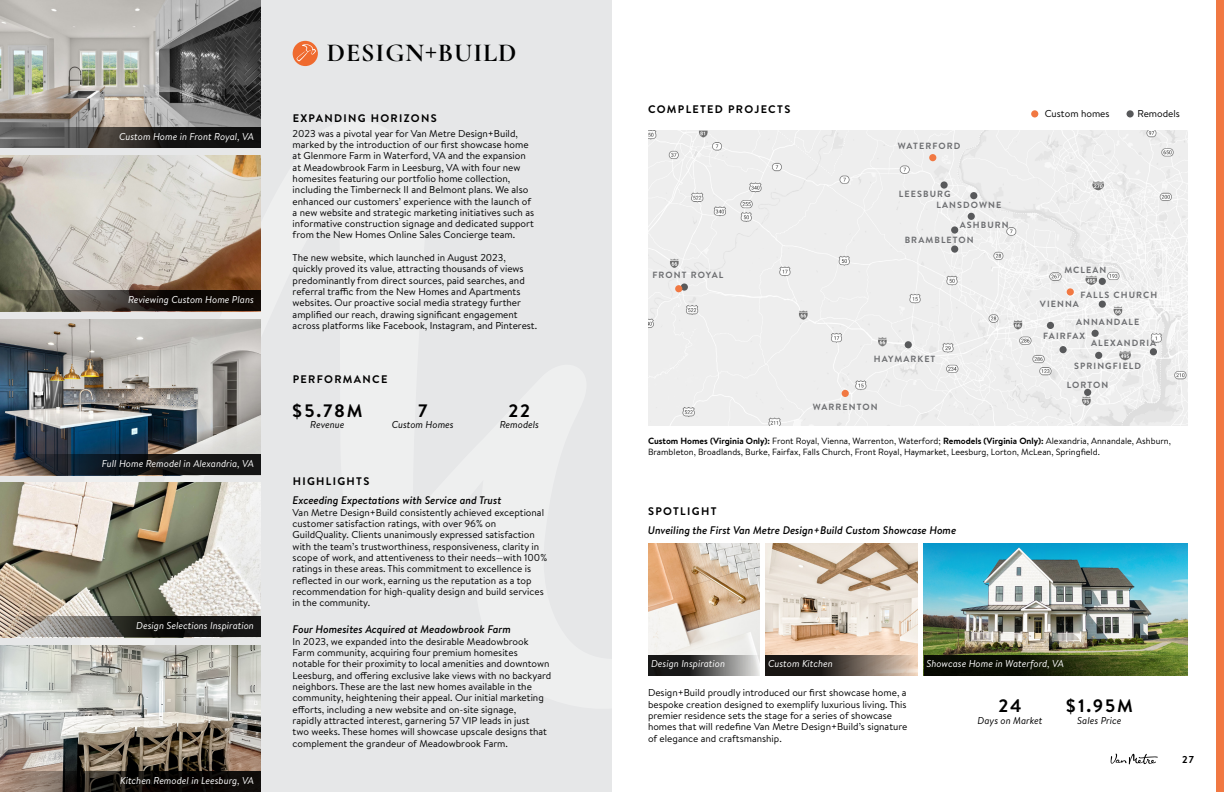
<style>
.page{position:relative;width:1224px;height:792px;background:#fff}
.page>*{position:absolute;margin:0;border:0;box-sizing:border-box;transform-origin:0 0}
.t1{font:700 26px "Cormorant Garamond";letter-spacing:.035em;color:#000101}
.t2{font:700 18px "Brandon Text";letter-spacing:.1em;color:#000}
.t3{font:italic 500 11px "Brandon Text";color:#000}
.t4{font:700 11px "Brandon Text";letter-spacing:.12em;color:#000}
.t5{font:10px/11.3px "Brandon Text";color:#000}
.t6{font:italic 10px "Brandon Text";color:#fff}
.t7{font:italic 10px "Brandon Text";color:#000}
.t8{font:700 10px "Brandon Text";color:#000}
.t9{font:9px/10.8px "Brandon Text";color:#000}
.t10{font:700 9px/11.1px "Brandon Text";letter-spacing:.12em;color:#6d6e71}
.s1{font-weight:700}
</style>
<div class="page">
<svg style="left:1111px;top:754px;width:47px;height:10px"></svg>
<div style="left:0;top:0;width:612px;height:792px;background:#e6e7e8"></div>
<img style="left:648px;top:131px;width:540px;height:294px">
<img style="left:648px;top:544px;width:112px;height:111px">
<img style="left:765px;top:544px;width:153px;height:111px">
<img style="left:924px;top:544px;width:264px;height:111px">
<svg style="left:648px;top:655px;width:112px;height:20px;background:#5b5a5a"></svg>
<svg style="left:765px;top:655px;width:153px;height:20px;background:#5e544b"></svg>
<svg style="left:924px;top:655px;width:264px;height:20px;background:#28320f"></svg>
<div style="left:1127px;top:110px;width:7px;height:7px;background:#58595b;border-radius:50%"></div>
<svg style="left:681px;top:283px;width:7px;height:8px"></svg>
<div style="left:941px;top:181px;width:7px;height:8px;background:#58595b;border-radius:50%"></div>
<div style="left:970px;top:192px;width:7px;height:7px;background:#58595b;border-radius:50%"></div>
<div style="left:968px;top:213px;width:7px;height:7px;background:#58595b;border-radius:50%"></div>
<div style="left:951px;top:226px;width:7px;height:8px;background:#58595b;border-radius:50%"></div>
<div style="left:951px;top:246px;width:7px;height:7px;background:#58595b;border-radius:50%"></div>
<div style="left:1047px;top:322px;width:7px;height:7px;background:#58595b;border-radius:50%"></div>
<div style="left:1099px;top:278px;width:7px;height:7px;background:#58595b;border-radius:50%"></div>
<div style="left:1092px;top:330px;width:7px;height:7px;background:#58595b;border-radius:50%"></div>
<div style="left:1099px;top:301px;width:7px;height:7px;background:#58595b;border-radius:50%"></div>
<div style="left:1060px;top:346px;width:7px;height:7px;background:#58595b;border-radius:50%"></div>
<div style="left:1095px;top:352px;width:7px;height:7px;background:#58595b;border-radius:50%"></div>
<div style="left:1150px;top:348px;width:7px;height:7px;background:#58595b;border-radius:50%"></div>
<div style="left:1084px;top:389px;width:7px;height:7px;background:#58595b;border-radius:50%"></div>
<div style="left:905px;top:341px;width:7px;height:7px;background:#58595b;border-radius:50%"></div>
<div style="left:1031px;top:110px;width:7px;height:7px;background:#f17842;border-radius:50%"></div>
<img style="left:0;top:0;width:261px;height:127px">
<img style="left:0;top:482px;width:261px;height:135px">
<img style="left:0;top:320px;width:261px;height:134px">
<img style="left:0;top:645px;width:261px;height:126px">
<img style="left:0;top:155px;width:261px;height:135px">
<svg style="left:0;top:290px;width:261px;height:21px;background:#342f27"></svg>
<svg style="left:0;top:127px;width:261px;height:21px;background:#363534"></svg>
<svg style="left:0;top:454px;width:261px;height:21px;background:#252526"></svg>
<svg style="left:0;top:617px;width:261px;height:20px;background:#4d4a46"></svg>
<svg style="left:0;top:771px;width:261px;height:21px;background:#302924"></svg>
<div style="left:1217px;top:0;width:7px;height:792px;background:#f17842"></div>
<div style="left:293px;top:41px;width:25px;height:25px;background:#ef6a2e;border-radius:50%"></div>
<svg style="left:297px;top:44px;width:19px;height:17px"></svg>
<div style="left:675px;top:285px;width:7px;height:7px;background:#f17842;border-radius:50%"></div>
<div style="left:929px;top:154px;width:7px;height:7px;background:#f17842;border-radius:50%"></div>
<div style="left:1067px;top:288px;width:7px;height:8px;background:#f17842;border-radius:50%"></div>
<div style="left:842px;top:390px;width:7px;height:7px;background:#f17842;border-radius:50%"></div>
<div style="left:1121px;top:335px;width:13px;height:10px;background:#eee"></div>
<p class="t6" style="left:119px;top:129px;width:136px">Custom Home in Front Royal, VA</p>
<p class="t6" style="left:128px;top:292px;width:127px">Reviewing Custom Home Plans</p>
<p class="t6" style="left:102px;top:457px;width:154px">Full Home Remodel in Alexandria, VA</p>
<p class="t6" style="left:136px;top:619px;width:119px">Design Selections Inspiration</p>
<p class="t6" style="left:120px;top:773px;width:135px">Kitchen Remodel in Leesburg, VA</p>
<h1 class="t1" style="left:327px;top:37px;width:191px">DESIGN+BUILD</h1>
<p class="t4" style="left:293px;top:111px;width:146px">EXPANDING HORIZONS</p>
<p class="t5" style="left:293px;top:127px;width:243px">2023 was a pivotal year for Van Metre Design+Build, marked by the introduction of our first showcase home at Glenmore Farm in Waterford, VA and the expansion at Meadowbrook Farm in Leesburg, VA with four new homesites featuring our portfolio home collection, including the Timberneck II and Belmont plans. We also enhanced our customers’ experience with the launch of a new website and strategic marketing initiatives such as informative construction signage and dedicated support from the New Homes Online Sales Concierge team.</p>
<p class="t5" style="left:293px;top:252px;width:246px">The new website, which launched in August 2023, quickly proved its value, attracting thousands of views predominantly from direct sources, paid searches, and referral traffic from the New Homes and Apartments websites. Our proactive social media strategy further amplified our reach, drawing significant engagement across platforms like Facebook, Instagram, and Pinterest.</p>
<p class="t4" style="left:293px;top:371px;width:96px">PERFORMANCE</p>
<h2 class="t2" style="left:292px;top:398px;width:72px">$5.78M</h2>
<p class="t7" style="left:310px;top:418px;width:36px">Revenue</p>
<h2 class="t2" style="left:418px;top:398px;width:11px">7</h2>
<p class="t7" style="left:392px;top:418px;width:64px">Custom Homes</p>
<h2 class="t2" style="left:509px;top:398px;width:23px">22</h2>
<p class="t7" style="left:500px;top:418px;width:41px">Remodels</p>
<p class="t4" style="left:293px;top:474px;width:78px">HIGHLIGHTS</p>
<p class="t3" style="left:293px;top:493px;width:210px">Exceeding Expectations with Service and Trust</p>
<p class="t5" style="left:293px;top:506px;width:256px">Van Metre Design+Build consistently achieved exceptional customer satisfaction ratings, with over 96% on GuildQuality. Clients unanimously expressed satisfaction with the team’s trustworthiness, responsiveness, clarity in scope of work, and attentiveness to their needs—with 100% ratings in these areas. This commitment to excellence is reflected in our work, earning us the reputation as a top recommendation for high-quality design and build services in the community.</p>
<p class="t3" style="left:293px;top:622px;width:220px">Four Homesites Acquired at Meadowbrook Farm</p>
<p class="t5" style="left:293px;top:635px;width:260px">In 2023, we expanded into the desirable Meadowbrook Farm community, acquiring four premium homesites notable for their proximity to local amenities and downtown Leesburg, and offering exclusive lake views with no backyard neighbors. These are the last new homes available in the community, heightening their appeal. Our initial marketing efforts, including a new website and on-site signage,<br>rapidly attracted interest, garnering 57 VIP leads in just<br>two weeks. These homes will showcase upscale designs that complement the grandeur of Meadowbrook Farm.</p>
<p class="t4" style="left:648px;top:102px;width:144px">COMPLETED PROJECTS</p>
<p class="t10" style="left:652px;top:269px;width:72px">FRONT ROYAL</p>
<p class="t10" style="left:898px;top:140px;width:64px">WATERFORD</p>
<p class="t10" style="left:936px;top:188px;width:66px;text-indent:-37px">LEESBURG<br>LANSDOWNE</p>
<p class="t10" style="left:905px;top:217px;width:106px;line-height:14.8px;text-indent:55px">ASHBURN<br>BRAMBLETON</p>
<p class="t10" style="left:874px;top:353px;width:63px">HAYMARKET</p>
<p class="t10" style="left:813px;top:401px;width:66px">WARRENTON</p>
<p class="t5" style="left:1045px;top:108px;width:66px">Custom homes</p>
<p class="t5" style="left:1137px;top:108px;width:44px">Remodels</p>
<p class="t10" style="left:1064px;top:265px;width:44px">MCLEAN</p>
<p class="t10" style="left:1080px;top:289px;width:78px">FALLS CHURCH</p>
<p class="t10" style="left:1076px;top:316px;width:65px">ANNANDALE</p>
<p class="t10" style="left:1040px;top:298px;width:40px">VIENNA</p>
<p class="t10" style="left:1043px;top:330px;width:43px">FAIRFAX</p>
<p class="t10" style="left:1091px;top:337px;width:67px">ALEXANDRIA</p>
<p class="t10" style="left:1074px;top:360px;width:69px">SPRINGFIELD</p>
<p class="t10" style="left:1067px;top:379px;width:43px">LORTON</p>
<p class="t9" style="left:648px;top:435px;width:524px"><span class="s1">Custom Homes (Virginia Only):</span> Front Royal, Vienna, Warrenton, Waterford; <span class="s1">Remodels (Virginia Only):</span> Alexandria, Annandale, Ashburn,<br>Brambleton, Broadlands, Burke, Fairfax, Falls Church, Front Royal, Haymarket, Leesburg, Lorton, McLean, Springfield.</p>
<p class="t4" style="left:648px;top:504px;width:70px">SPOTLIGHT</p>
<p class="t3" style="left:648px;top:523px;width:310px">Unveiling the First Van Metre Design+Build Custom Showcase Home</p>
<p class="t6" style="left:651px;top:657px;width:76px">Design Inspiration</p>
<p class="t6" style="left:768px;top:657px;width:66px">Custom Kitchen</p>
<p class="t6" style="left:927px;top:657px;width:139px">Showcase Home in Waterford, VA</p>
<p class="t5" style="left:648px;top:687px;width:261px">Design+Build proudly introduced our first showcase home, a bespoke creation designed to exemplify luxurious living. This premier residence sets the stage for a series of showcase homes that will redefine Van Metre Design+Build’s signature of elegance and craftsmanship.</p>
<h2 class="t2" style="left:998px;top:694px;width:25px">24</h2>
<p class="t7" style="left:978px;top:713px;width:66px">Days on Market</p>
<h2 class="t2" style="left:1065px;top:694px;width:69px">$1.95M</h2>
<p class="t7" style="left:1077px;top:713px;width:46px">Sales Price</p>
<p class="t8" style="left:1182px;top:752px;width:13px">27</p>
</div>
